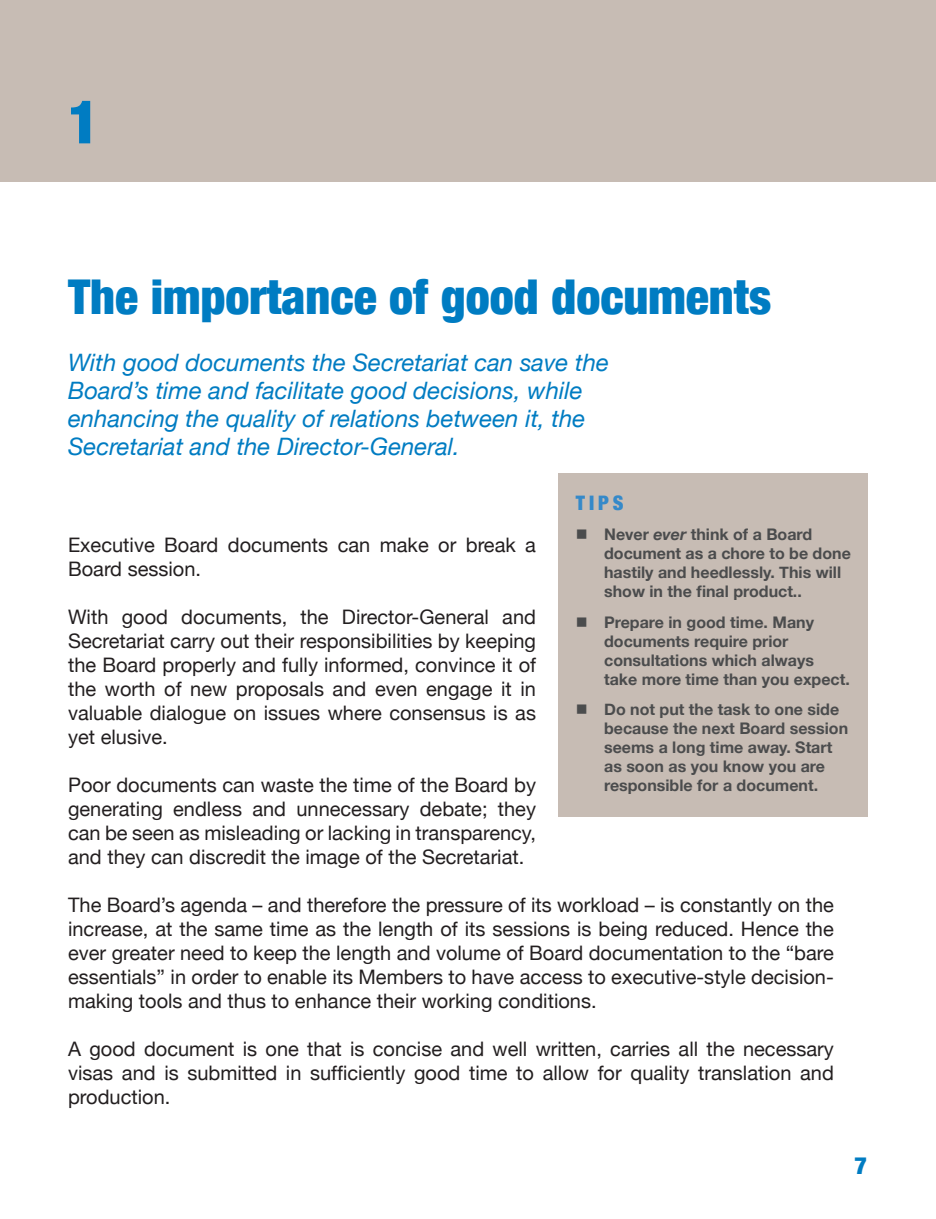
<style>
.page{position:relative;width:936px;height:1219px;background:#fff}
.page>*{position:absolute;margin:0;border:0;box-sizing:border-box;transform-origin:0 0}
.t1{font:900 condensed 60px "Helvetica Neue";color:#007cc2}
.t2{font:900 condensed 48px "Helvetica Neue";color:#007cc2}
.t3{font:italic 24px/28px "Helvetica Neue";color:#007cc2}
.t4{font:900 condensed 24px "Helvetica Neue";color:#007cc2}
.t5{font:20px/24px "Helvetica Neue";color:#231f20;text-align:justify}
.t6{font:900 condensed 20px "Helvetica Neue";color:#3589c9}
.t7{font:700 16px/19px "Helvetica Neue";color:#4b4c4d}
.s1{font-style:italic}
</style>
<div class="page">
<div style="left:0;top:0;width:935px;height:181px;background:#c7bcb4"></div>
<div style="left:558px;top:473px;width:309px;height:343px;background:#c7bcb4"></div>
<h1 class="t1" style="left:68px;top:85px;width:33px">1</h1>
<h2 class="t2" style="left:68px;top:268px;width:704px">The importance of good documents</h2>
<p class="t3" style="left:68px;top:348px;width:542px">With good documents the Secretariat can save the Board’s time and facilitate good decisions, while enhancing the quality of relations between it, the Secretariat and the Director-General.</p>
<p class="t6" style="left:575px;top:490px;width:49px">TIPS</p>
<p class="t7" style="left:604px;top:525px;width:248px;text-indent:-28px">■ Never <span class="s1">ever</span> think of a Board document as a chore to be done hastily and heedlessly. This will show in the final product..</p>
<p class="t7" style="left:604px;top:612px;width:247px;text-indent:-28px">■ Prepare in good time. Many documents require prior consultations which always take more time than you expect.</p>
<p class="t7" style="left:604px;top:699px;width:245px;text-indent:-28px">■ Do not put the task to one side because the next Board session seems a long time away. Start as soon as you know you are responsible for a document.</p>
<p class="t5" style="left:68px;top:533px;width:469px">Executive Board documents can make or break a<br>Board session.</p>
<p class="t5" style="left:68px;top:605px;width:469px">With good documents, the Director-General and Secretariat carry out their responsibilities by keeping the Board properly and fully informed, convince it of the worth of new proposals and even engage it in valuable dialogue on issues where consensus is as yet elusive.</p>
<p class="t5" style="left:68px;top:773px;width:469px">Poor documents can waste the time of the Board by generating endless and unnecessary debate; they can be seen as misleading or lacking in transparency, and they can discredit the image of the Secretariat.</p>
<p class="t5" style="left:68px;top:893px;width:767px">The Board’s agenda – and therefore the pressure of its workload – is constantly on the increase, at the same time as the length of its sessions is being reduced. Hence the ever greater need to keep the length and volume of Board documentation to the “bare essentials” in order to enable its Members to have access to executive-style decision&shy;making tools and thus to enhance their working conditions.</p>
<p class="t5" style="left:68px;top:1037px;width:767px">A good document is one that is concise and well written, carries all the necessary visas and is submitted in sufficiently good time to allow for quality translation and production.</p>
<p class="t4" style="left:854px;top:1151px;width:14px">7</p>
</div>
